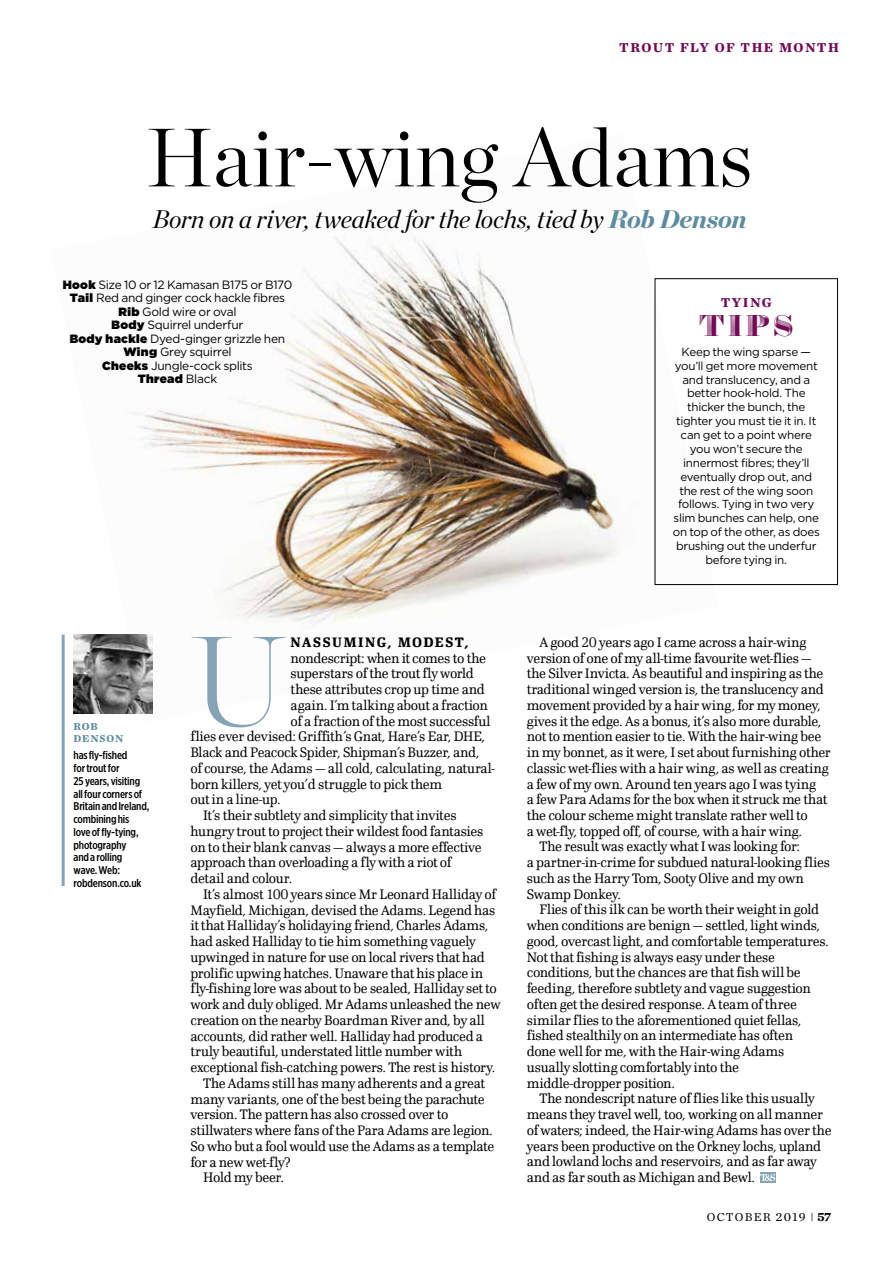
<style>
.page{position:relative;width:893px;height:1263px;background:#fff}
.page>*{position:absolute;margin:0;border:0;box-sizing:border-box;transform-origin:0 0}
.t1{font:200 127.2px "Chronicle Display";color:#85a5b6}
.t2{font:300 82.5px "Chronicle Display";color:#000}
.t3{font:34.5px "Obsidian";color:#730a55}
.t4{font:italic 25.5px "Chronicle Display";letter-spacing:-.01em;color:#000}
.t5{font:14.25px "Scherzo";letter-spacing:-.02em;color:#000}
.t6{font:700 14.25px "Scherzo";letter-spacing:.11em;color:#000}
.t7{font:700 13.5px "Chronicle Text G1";letter-spacing:.105em;color:#730a55}
.t8{font:12px/13.5px "Gotham";letter-spacing:-.025em;color:#000;text-align:center}
.t9{font:12px "Chronicle Text G1";letter-spacing:.105em;color:#000}
.t10{font:11.7px/14px "Gotham";letter-spacing:-.025em;color:#000;text-align:center}
.t11{font:500 11.25px/12.8px "Gotham X Narrow";letter-spacing:-.015em;color:#000}
.t12{font:700 10.5px/12px "Chronicle Text G1";color:#5d8ca0}
.s1{font-weight:900;color:#5d8ca0}
.s2{font-weight:900}
.s3{font-size:12.75px}
.s4{font-family:"Gotham";font-size:9px}
.s5{font-weight:700;font-size:12.75px}
</style>
<div class="page">
<img style="left:61px;top:236px;width:657px;height:486px">
<div style="left:760px;top:1172px;width:16px;height:10px;background:#85a5b6"></div>
<img style="left:761px;top:1174px;width:14px;height:7px">
<div style="left:655px;top:279px;width:183px;height:306px;border:1px solid #000"></div>
<img style="left:74px;top:635px;width:78px;height:78px">
<hr style="left:62px;top:635px;width:3px;height:251px;background:#85a5b6">
<p class="t7" style="left:619px;top:37px;width:221px">TROUT FLY OF THE MONTH</p>
<h2 class="t2" style="left:147px;top:95px;width:608px">Hair-wing Adams</h2>
<h3 class="t4" style="left:152px;top:199px;width:596px">Born on a river, tweaked for the lochs, tied by <span class="s1">Rob Denson</span></h3>
<p class="t8" style="left:63px;top:277px;width:231px"><span class="s2">Hook</span> Size 10 or 12 Kamasan B175 or B170<br><span class="s2">Tail</span> Red and ginger cock hackle fibres<br><span class="s2">Rib</span> Gold wire or oval<br><span class="s2">Body</span> Squirrel underfur<br><span class="s2">Body hackle</span> Dyed-ginger grizzle hen<br><span class="s2">Wing</span> Grey squirrel<br><span class="s2">Cheeks</span> Jungle-cock splits<br><span class="s2">Thread</span> Black</p>
<p class="t7" style="left:721px;top:291px;width:52px">TYING</p>
<h3 class="t3" style="left:699px;top:302px;width:96px">tips</h3>
<p class="t10" style="left:673px;top:344px;width:149px">Keep the wing sparse — you’ll get more movement and translucency, and a better hook-hold. The thicker the bunch, the tighter you must tie it in. It can get to a point where you won’t secure the innermost fibres; they’ll eventually drop out, and the rest of the wing soon follows. Tying in two very slim bunches can help, one on top of the other, as does brushing out the underfur before tying in.</p>
<p class="t12" style="left:74px;top:720px;width:43px">RO B<br>DENSON</p>
<p class="t11" style="left:74px;top:749px;width:77px">has fly-fished<br>for trout for<br>25 years, visiting all four corners of<br>Britain and Ireland, combining his<br>love of fly-tying, photography<br>and a rolling<br>wave. Web: robdenson.co.uk</p>
<h1 class="t1" style="left:190px;top:585px;width:98px">U</h1>
<p class="t6" style="left:291px;top:634px;width:180px">NASSUMING, MODEST,</p>
<p class="t5" style="left:291px;top:650px;width:197px">nondescript: when it comes to the</p>
<p class="t5" style="left:291px;top:665px;width:185px">superstars of the trout fly world</p>
<p class="t5" style="left:291px;top:681px;width:196px">these attributes crop up time and</p>
<p class="t5" style="left:291px;top:697px;width:199px">again. I’m talking about a fraction</p>
<p class="t5" style="left:291px;top:713px;width:201px">of a fraction of the most successful</p>
<p class="t5" style="left:190px;top:728px;width:296px">flies ever devised: Griffith’s Gnat, Hare’s Ear, DHE,</p>
<p class="t5" style="left:190px;top:744px;width:290px">Black and Peacock Spider, Shipman’s Buzzer, and,</p>
<p class="t5" style="left:190px;top:760px;width:306px">of course, the Adams — all cold, calculating, natural-</p>
<p class="t5" style="left:190px;top:776px;width:253px">born killers, yet you’d struggle to pick them</p>
<p class="t5" style="left:190px;top:791px;width:92px">out in a line-up.</p>
<p class="t5" style="left:203px;top:807px;width:255px">It’s their subtlety and simplicity that invites</p>
<p class="t5" style="left:190px;top:823px;width:294px">hungry trout to project their wildest food fantasies</p>
<p class="t5" style="left:190px;top:839px;width:293px">on to their blank canvas — always a more effective</p>
<p class="t5" style="left:190px;top:854px;width:262px">approach than overloading a fly with a riot of</p>
<p class="t5" style="left:190px;top:870px;width:103px">detail and colour.</p>
<p class="t5" style="left:203px;top:886px;width:294px">It’s almost 100 years since Mr Leonard Halliday of</p>
<p class="t5" style="left:190px;top:902px;width:306px">Mayfield, Michigan, devised the Adams. Legend has</p>
<p class="t5" style="left:190px;top:917px;width:299px">it that Halliday’s holidaying friend, Charles Adams,</p>
<p class="t5" style="left:190px;top:933px;width:287px">had asked Halliday to tie him something vaguely</p>
<p class="t5" style="left:190px;top:949px;width:296px">upwinged in nature for use on local rivers that had</p>
<p class="t5" style="left:190px;top:964px;width:294px">prolific upwing hatches. Unaware that his place in</p>
<p class="t5" style="left:190px;top:980px;width:308px">fly-fishing lore was about to be sealed, Halliday set to</p>
<p class="t5" style="left:190px;top:996px;width:312px">work and duly obliged. Mr Adams unleashed the new</p>
<p class="t5" style="left:190px;top:1012px;width:296px">creation on the nearby Boardman River and, by all</p>
<p class="t5" style="left:190px;top:1027px;width:294px">accounts, did rather well. Halliday had produced a</p>
<p class="t5" style="left:190px;top:1043px;width:273px">truly beautiful, understated little number with</p>
<p class="t5" style="left:190px;top:1059px;width:306px">exceptional fish-catching powers. The rest is history.</p>
<p class="t5" style="left:203px;top:1075px;width:283px">The Adams still has many adherents and a great</p>
<p class="t5" style="left:190px;top:1090px;width:296px">many variants, one of the best being the parachute</p>
<p class="t5" style="left:190px;top:1106px;width:260px">version. The pattern has also crossed over to</p>
<p class="t5" style="left:190px;top:1122px;width:304px">stillwaters where fans of the Para Adams are legion.</p>
<p class="t5" style="left:190px;top:1138px;width:305px">So who but a fool would use the Adams as a template</p>
<p class="t5" style="left:190px;top:1153px;width:102px">for a new wet-fly?</p>
<p class="t5" style="left:203px;top:1169px;width:82px">Hold my beer.</p>
<p class="t5" style="left:540px;top:634px;width:268px">A good 20 years ago I came across a hair-wing</p>
<p class="t5" style="left:527px;top:649px;width:286px">version of one of my all-time favourite wet-flies —</p>
<p class="t5" style="left:527px;top:665px;width:298px">the Silver Invicta. As beautiful and inspiring as the</p>
<p class="t5" style="left:527px;top:681px;width:299px">traditional winged version is, the translucency and</p>
<p class="t5" style="left:527px;top:697px;width:295px">movement provided by a hair wing, for my money,</p>
<p class="t5" style="left:527px;top:712px;width:296px">gives it the edge. As a bonus, it’s also more durable,</p>
<p class="t5" style="left:527px;top:728px;width:296px">not to mention easier to tie. With the hair-wing bee</p>
<p class="t5" style="left:527px;top:744px;width:306px">in my bonnet, as it were, I set about furnishing other</p>
<p class="t5" style="left:527px;top:760px;width:303px">classic wet-flies with a hair wing, as well as creating</p>
<p class="t5" style="left:527px;top:775px;width:291px">a few of my own. Around ten years ago I was tying</p>
<p class="t5" style="left:527px;top:791px;width:302px">a few Para Adams for the box when it struck me that</p>
<p class="t5" style="left:527px;top:807px;width:283px">the colour scheme might translate rather well to</p>
<p class="t5" style="left:527px;top:823px;width:277px">a wet-fly, topped off, of course, with a hair wing.</p>
<p class="t5" style="left:540px;top:838px;width:262px">The result was exactly what I was looking for:</p>
<p class="t5" style="left:527px;top:854px;width:305px">a partner-in-crime for subdued natural-looking flies</p>
<p class="t5" style="left:527px;top:870px;width:278px">such as the Harry Tom, Sooty Olive and my own</p>
<p class="t5" style="left:527px;top:886px;width:96px">Swamp Donkey.</p>
<p class="t5" style="left:540px;top:901px;width:281px">Flies of this ilk can be worth their weight in gold</p>
<p class="t5" style="left:527px;top:917px;width:295px">when conditions are benign — settled, light winds,</p>
<p class="t5" style="left:527px;top:933px;width:303px">good, overcast light, and comfortable temperatures.</p>
<p class="t5" style="left:527px;top:949px;width:250px">Not that fishing is always easy under these</p>
<p class="t5" style="left:527px;top:964px;width:276px">conditions, but the chances are that fish will be</p>
<p class="t5" style="left:527px;top:980px;width:285px">feeding, therefore subtlety and vague suggestion</p>
<p class="t5" style="left:527px;top:996px;width:272px">often get the desired response. A team of three</p>
<p class="t5" style="left:527px;top:1012px;width:276px">similar flies to the aforementioned quiet fellas,</p>
<p class="t5" style="left:527px;top:1027px;width:268px">fished stealthily on an intermediate has often</p>
<p class="t5" style="left:527px;top:1043px;width:259px">done well for me, with the Hair-wing Adams</p>
<p class="t5" style="left:527px;top:1059px;width:214px">usually slotting comfortably into the</p>
<p class="t5" style="left:527px;top:1075px;width:150px">middle-dropper position.</p>
<p class="t5" style="left:540px;top:1090px;width:277px">The nondescript nature of flies like this usually</p>
<p class="t5" style="left:527px;top:1106px;width:298px">means they travel well, too, working on all manner</p>
<p class="t5" style="left:527px;top:1122px;width:306px">of waters; indeed, the Hair-wing Adams has over the</p>
<p class="t5" style="left:527px;top:1138px;width:296px">years been productive on the Orkney lochs, upland</p>
<p class="t5" style="left:527px;top:1153px;width:291px">and lowland lochs and reservoirs, and as far away</p>
<p class="t5" style="left:527px;top:1169px;width:230px">and as far south as Michigan and Bewl.</p>
<p class="t9" style="left:707px;top:1208px;width:126px">OCTOBER <span class="s3">2019</span> <span class="s4">|</span> <span class="s5">57</span></p>
</div>
